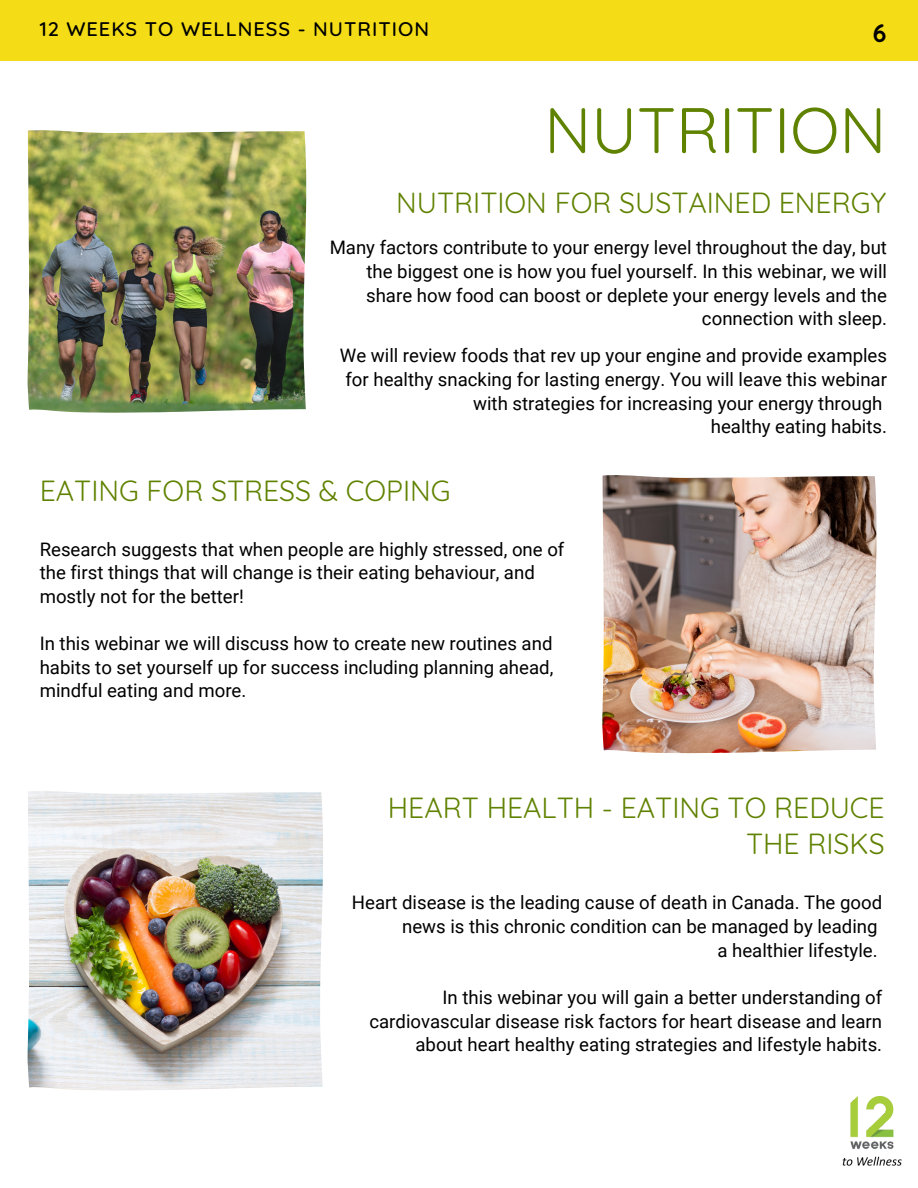
<style>
.page{position:relative;width:918px;height:1188px;background:#fff}
.page>*{position:absolute;margin:0;border:0;box-sizing:border-box;transform-origin:0 0}
.t1{font:64.35px "Quicksand";color:#608201}
.t2{font:28.35px/36px "Quicksand";color:#608201;text-align:right}
.t3{font:700 25.35px "Quicksand";color:#000}
.t4{font:500 20.1px "Quicksand";letter-spacing:.05em;color:#000}
.t5{font:18.6px/23.7px "Roboto";color:#000;text-align:right}
</style>
<div class="page">
<div style="left:0;top:0;width:918px;height:60px;background:#f4dd16"></div>
<img style="left:28px;top:130px;width:279px;height:283px">
<img style="left:602px;top:475px;width:275px;height:278px">
<img style="left:28px;top:791px;width:295px;height:300px">
<img style="left:843px;top:1096px;width:58px;height:70px">
<p class="t4" style="left:40px;top:16px;width:391px">12 WEEKS TO WELLNESS - NUTRITION</p>
<p class="t3" style="left:873px;top:17px;width:15px">6</p>
<p class="t1" style="left:544px;top:89px;width:344px">NUTRITION</p>
<p class="t2" style="left:396px;top:184px;width:492px">NUTRITION FOR SUSTAINED ENERGY</p>
<p class="t5" style="left:330px;top:236px;width:559px">Many factors contribute to your energy level throughout the day, but the biggest one is how you fuel yourself. In this webinar, we will share how food can boost or deplete your energy levels and the connection with sleep.</p>
<p class="t5" style="left:340px;top:344px;width:549px">We will review foods that rev up your engine and provide examples for healthy snacking for lasting energy. You will leave this webinar with strategies for increasing your energy through</p>
<p class="t5" style="left:711px;top:415px;width:178px">healthy eating habits.</p>
<p class="t2" style="left:40px;top:472px;width:412px">EATING FOR STRESS &amp; COPING</p>
<p class="t5" style="left:40px;top:537px;width:526px;text-align:left">Research suggests that when people are highly stressed, one of the first things that will change is their eating behaviour, and mostly not for the better!</p>
<p class="t5" style="left:40px;top:632px;width:515px;text-align:justify">In this webinar we will discuss how to create new routines and habits to set yourself up for success including planning ahead, mindful eating and more.</p>
<p class="t2" style="left:388px;top:789px;width:498px">HEART HEALTH - EATING TO REDUCE<br>THE RISKS</p>
<p class="t5" style="left:352px;top:891px;width:532px">Heart disease is the leading cause of death in Canada. The good news is this chronic condition can be managed by leading</p>
<p class="t5" style="left:718px;top:939px;width:162px">a healthier lifestyle.</p>
<p class="t5" style="left:369px;top:986px;width:514px">In this webinar you will gain a better understanding of cardiovascular disease risk factors for heart disease and learn about heart healthy eating strategies and lifestyle habits.</p>
</div>
